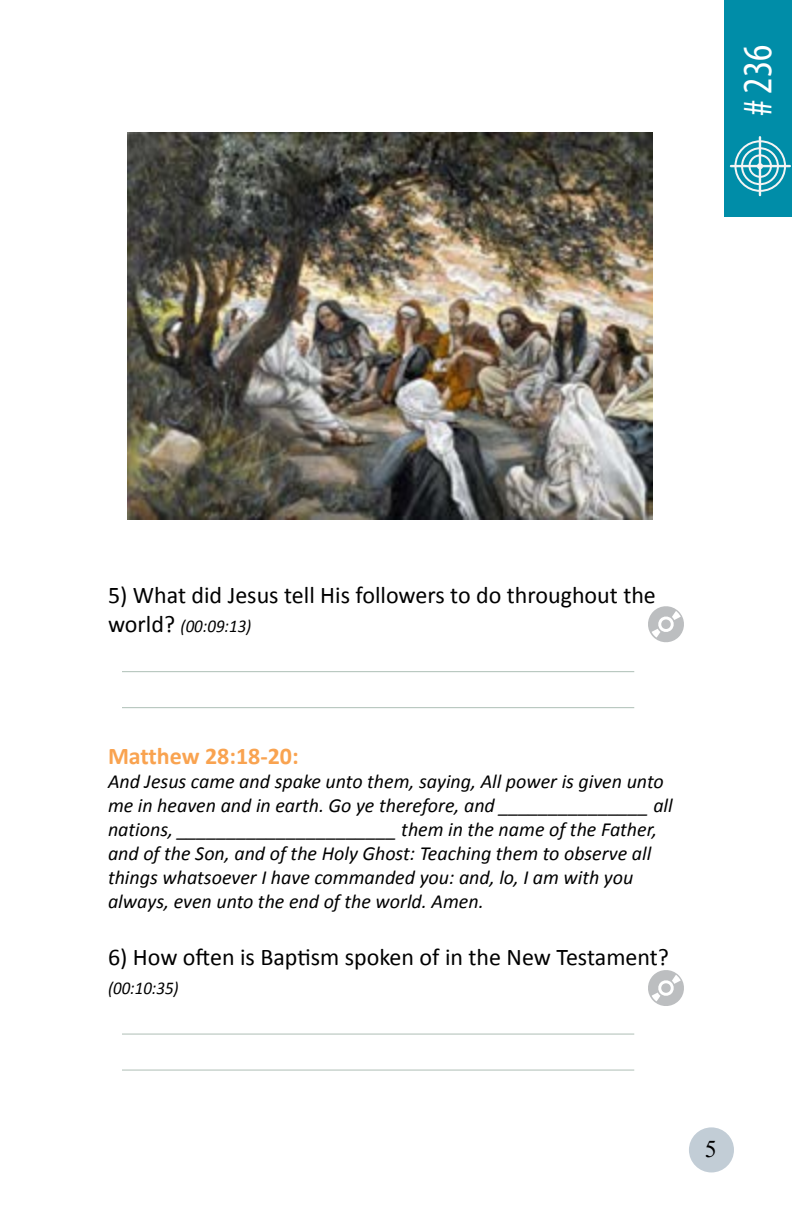
<style>
.page{position:relative;width:792px;height:1224px;background:#fff}
.page>*{position:absolute;margin:0;border:0;box-sizing:border-box;transform-origin:0 0}
.t1{font:condensed 42px "Myriad Pro";color:#fff}
.t2{font:24px "Calibri";color:#000}
.t3{font:700 24px "Calibri";color:#f9a350}
.t4{font:24px "Times New Roman";color:#000}
.t5{font:italic 20px/24px "Calibri";color:#000}
.t6{font:italic 18px "Calibri";color:#000;scale:.94 1}
.s1{font-style:normal;font-size:24px}
</style>
<div class="page">
<div style="left:689px;top:1127px;width:45px;height:45px;background:#c2cdd6;border-radius:50%"></div>
<div style="left:724px;top:0;width:68px;height:217px;background:#008da8"></div>
<div style="left:734px;top:140px;width:52px;height:52px;border:2px solid #f4f4f4;border-radius:50%"></div>
<hr style="left:759px;top:137px;width:2px;height:58px;background:#f4f4f4">
<hr style="left:731px;top:165px;width:59px;height:2px;background:#f4f4f4">
<svg style="left:740px;top:146px;width:40px;height:40px"></svg>
<hr style="left:122px;top:671px;width:512px;height:1px;background:#aebfb6">
<hr style="left:122px;top:707px;width:512px;height:1px;background:#aebfb6">
<hr style="left:122px;top:1034px;width:512px;height:1px;background:#aebfb6">
<hr style="left:122px;top:1070px;width:512px;height:1px;background:#aebfb6">
<img style="left:128px;top:133px;width:525px;height:386px">
<svg style="left:648px;top:970px;width:36px;height:36px"></svg>
<svg style="left:648px;top:606px;width:36px;height:37px"></svg>
<h1 class="t1" style="left:732px;top:116px;width:73px;rotate:-90deg"># 236</h1>
<p class="t2" style="left:108px;top:580px;width:549px">5) What did Jesus tell His followers to do throughout the</p>
<p class="t6" style="left:108px;top:613px;width:154px"><span class="s1">world?</span> (00:09:13)</p>
<p class="t3" style="left:108px;top:740px;width:192px">Matthew 28:18-20:</p>
<p class="t5" style="left:108px;top:768px;width:566px">And Jesus came and spake unto them, saying, All power is given unto me in heaven and in earth. Go ye therefore, and _______________ all nations, ______________________ them in the name of the Father, and of the Son, and of the Holy Ghost: Teaching them to observe all things whatsoever I have commanded you: and, lo, I am with you always, even unto the end of the world. Amen.</p>
<p class="t2" style="left:108px;top:942px;width:562px">6) How often is Baptism spoken of in the New Testament?</p>
<p class="t6" style="left:108px;top:976px;width:77px">(00:10:35)</p>
<p class="t4" style="left:705px;top:1132px;width:13px">5</p>
</div>
